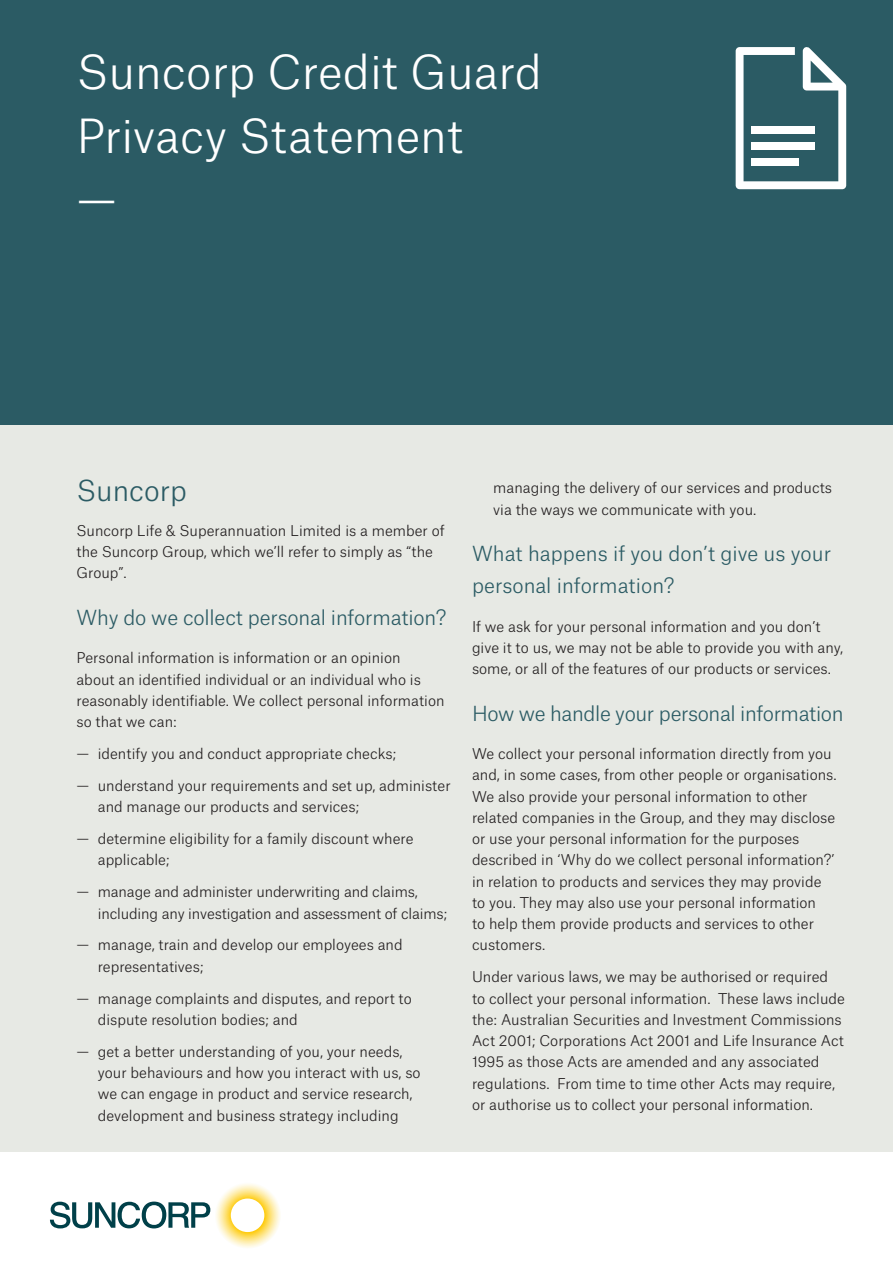
<style>
.page{position:relative;width:893px;height:1263px;background:#fff}
.page>*{position:absolute;margin:0;border:0;box-sizing:border-box;transform-origin:0 0}
.t1{font:300 45px/63.8px "Atlas Grotesk";color:#fff}
.t2{font:300 27.75px "Atlas Grotesk";color:#2b5b64}
.t3{font:300 19.8px/32px "Atlas Grotesk";letter-spacing:-.01em;color:#2b5b64}
.t4{font:300 14.25px/21.3px "Atlas Grotesk";color:#231f20}
</style>
<div class="page">
<div style="left:0;top:0;width:893px;height:425px;background:#2b5b64"></div>
<svg style="left:736px;top:47px;width:110px;height:142px"></svg>
<div style="left:0;top:425px;width:893px;height:727px;background:#e7e9e4"></div>
<svg style="left:50px;top:1184px;width:230px;height:64px"></svg>
<h1 class="t1" style="left:77px;top:36px;width:467px">Suncorp Credit Guard<br>Privacy Statement<br>—</h1>
<h2 class="t2" style="left:77px;top:469px;width:112px">Suncorp</h2>
<p class="t4" style="left:77px;top:518px;width:370px">Suncorp Life &amp; Superannuation Limited is a member of the Suncorp Group, which we’ll refer to simply as “the<br>Group”.</p>
<h3 class="t3" style="left:77px;top:600px;width:371px">Why do we collect personal information?</h3>
<p class="t4" style="left:77px;top:646px;width:369px">Personal information is information or an opinion<br>about an identified individual or an individual who is reasonably identifiable. We collect personal information so that we can:</p>
<p class="t4" style="left:77px;top:742px;width:321px">— identify you and conduct appropriate checks;</p>
<p class="t4" style="left:98px;top:773px;width:354px;text-indent:-21px">— understand your requirements and set up, administer and manage our products and services;</p>
<p class="t4" style="left:98px;top:827px;width:317px;text-indent:-21px">— determine eligibility for a family discount where applicable;</p>
<p class="t4" style="left:98px;top:880px;width:351px;text-indent:-21px">— manage and administer underwriting and claims, including any investigation and assessment of claims;</p>
<p class="t4" style="left:98px;top:933px;width:306px;text-indent:-21px">— manage, train and develop our employees and representatives;</p>
<p class="t4" style="left:98px;top:986px;width:316px;text-indent:-21px">— manage complaints and disputes, and report to dispute resolution bodies; and</p>
<p class="t4" style="left:98px;top:1039px;width:324px;text-indent:-21px">— get a better understanding of you, your needs, your behaviours and how you interact with us, so we can engage in product and service research, development and business strategy including</p>
<p class="t4" style="left:493px;top:476px;width:340px">managing the delivery of our services and products via the ways we communicate with you.</p>
<h3 class="t3" style="left:472px;top:536px;width:361px">What happens if you don’t give us your personal information?</h3>
<p class="t4" style="left:472px;top:614px;width:373px">If we ask for your personal information and you don’t give it to us, we may not be able to provide you with any, some, or all of the features of our products or services.</p>
<h3 class="t3" style="left:472px;top:695px;width:373px">How we handle your personal information</h3>
<p class="t4" style="left:472px;top:742px;width:366px">We collect your personal information directly from you and, in some cases, from other people or organisations.<br>We also provide your personal information to other related companies in the Group, and they may disclose or use your personal information for the purposes described in ‘Why do we collect personal information?’ in relation to products and services they may provide to you. They may also use your personal information<br>to help them provide products and services to other customers.</p>
<p class="t4" style="left:472px;top:965px;width:374px">Under various laws, we may be authorised or required to collect your personal information. These laws include the: Australian Securities and Investment Commissions Act 2001; Corporations Act 2001 and Life Insurance Act 1995 as those Acts are amended and any associated regulations. From time to time other Acts may require, or authorise us to collect your personal information.</p>
</div>
